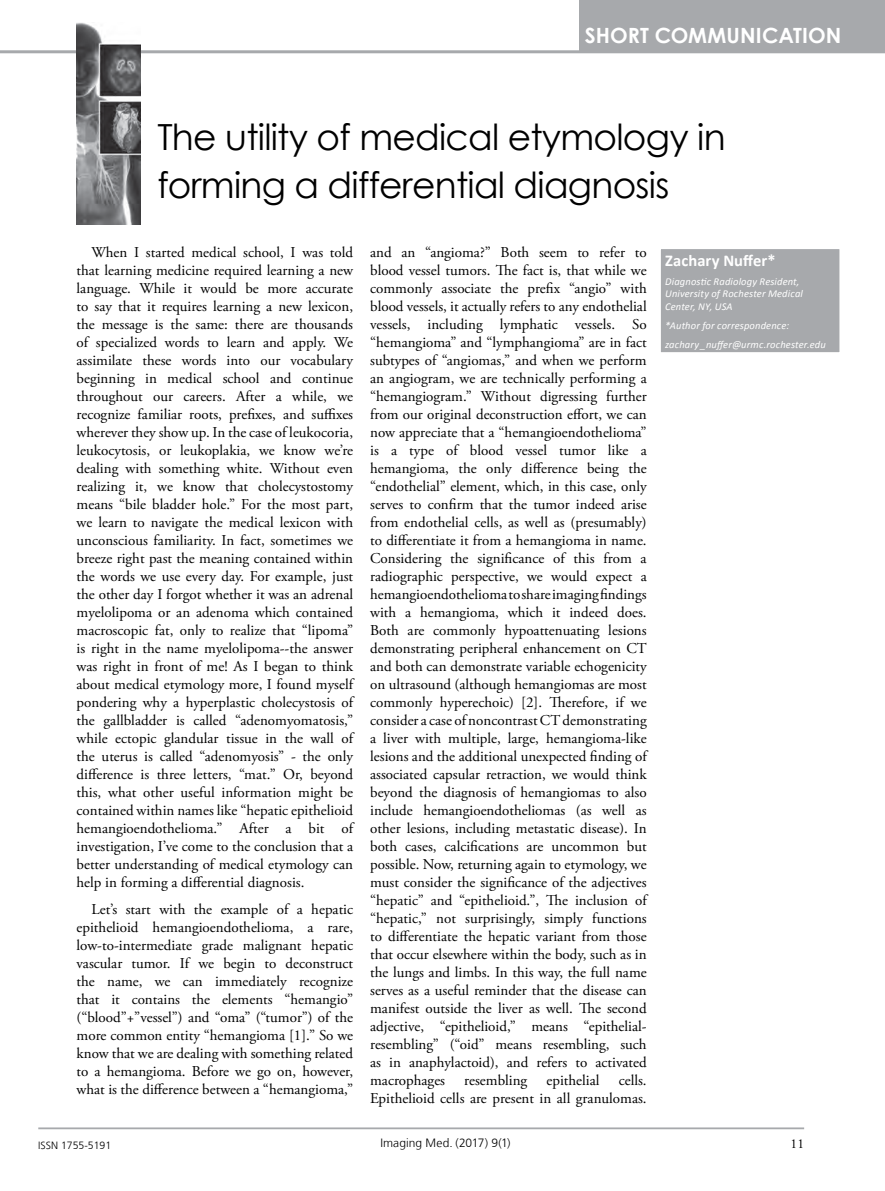
<style>
.page{position:relative;width:885px;height:1191px;background:#fff}
.page>*{position:absolute;margin:0;border:0;box-sizing:border-box;transform-origin:0 0}
.t1{font:36px/48px "Century Gothic";letter-spacing:-.02em;color:#000}
.t2{font:700 21px "Century Gothic";letter-spacing:.005em;color:#fff}
.author{font:700 16.5px "Calibri";color:#fff}
.t3{font:15px/18px "Adobe Garamond Pro";color:#000;text-align:justify}
.t4{font:13.5px "Adobe Garamond Pro";color:#000}
.t5{font:300 12px "Frutiger LT";letter-spacing:.005em;color:#000}
.correspondence{font:italic 10.5px/12.6px "Calibri";letter-spacing:.015em;color:#fff}
.t6{font:300 10.5px "Frutiger LT";color:#000}
</style>
<div class="page">
<hr style="left:0;top:50px;width:884px;height:3px;background:#a7a9ac">
<hr style="left:38px;top:1127px;width:766px;height:2px;background:#a7a9ac">
<div style="left:579px;top:0;width:305px;height:53px;background:#a7a9ac"></div>
<img style="left:77px;top:22px;width:63px;height:203px">
<div style="left:659px;top:248px;width:181px;height:106px;background:#a7a9ac"></div>
<div style="left:657px;top:246px;width:185px;height:109px;border:3px solid #fff"></div>
<h2 class="t2" style="left:584px;top:19px;width:258px">SHORT COMMUNICATION</h2>
<p class="t1" style="left:157px;top:113px;width:569px">The utility of medical etymology in forming a differential diagnosis</p>
<p class="t3" style="left:77px;top:244px;width:278px;text-indent:15px">When I started medical school, I was told that learning medicine required learning a new language. While it would be more accurate to say that it requires learning a new lexicon, the message is the same: there are thousands of specialized words to learn and apply. We assimilate these words into our vocabulary beginning in medical school and continue throughout our careers. After a while, we recognize familiar roots, prefixes, and suffixes wherever they show up. In the case of leukocoria, leukocytosis, or leukoplakia, we know we’re dealing with something white. Without even realizing it, we know that cholecystostomy means “bile bladder hole.” For the most part, we learn to navigate the medical lexicon with unconscious familiarity. In fact, sometimes we breeze right past the meaning contained within the words we use every day. For example, just the other day I forgot whether it was an adrenal myelolipoma or an adenoma which contained macroscopic fat, only to realize that “lipoma” is right in the name myelolipoma--the answer was right in front of me! As I began to think about medical etymology more, I found myself pondering why a hyperplastic cholecystosis of the gallbladder is called “adenomyomatosis,” while ectopic glandular tissue in the wall of the uterus is called “adenomyosis” - the only difference is three letters, “mat.” Or, beyond this, what other useful information might be contained within names like “hepatic epithelioid hemangioendothelioma.” After a bit of investigation, I’ve come to the conclusion that a better understanding of medical etymology can help in forming a differential diagnosis.</p>
<p class="t3" style="left:77px;top:900px;width:278px;text-indent:15px">Let’s start with the example of a hepatic epithelioid hemangioendothelioma, a rare, low-to-intermediate grade malignant hepatic vascular tumor. If we begin to deconstruct the name, we can immediately recognize that it contains the elements “hemangio” (“blood”+”vessel”) and “oma” (“tumor”) of the more common entity “hemangioma [1].” So we know that we are dealing with something related to a hemangioma. Before we go on, however, what is the difference between a “hemangioma,”</p>
<p class="t3" style="left:370px;top:244px;width:278px">and an “angioma?” Both seem to refer to blood vessel tumors. The fact is, that while we commonly associate the prefix “angio” with blood vessels, it actually refers to any endothelial vessels, including lymphatic vessels. So “hemangioma” and “lymphangioma” are in fact subtypes of “angiomas,” and when we perform an angiogram, we are technically performing a “hemangiogram.” Without digressing further from our original deconstruction effort, we can now appreciate that a “hemangioendothelioma” is a type of blood vessel tumor like a hemangioma, the only difference being the “endothelial” element, which, in this case, only serves to confirm that the tumor indeed arise from endothelial cells, as well as (presumably) to differentiate it from a hemangioma in name.<br>Considering the significance of this from a radiographic perspective, we would expect a hemangioendothelioma to share imaging findings with a hemangioma, which it indeed does.<br>Both are commonly hypoattenuating lesions demonstrating peripheral enhancement on CT and both can demonstrate variable echogenicity on ultrasound (although hemangiomas are most commonly hyperechoic) [2]. Therefore, if we consider a case of noncontrast CT demonstrating a liver with multiple, large, hemangioma-like lesions and the additional unexpected finding of associated capsular retraction, we would think beyond the diagnosis of hemangiomas to also include hemangioendotheliomas (as well as other lesions, including metastatic disease). In both cases, calcifications are uncommon but possible. Now, returning again to etymology, we must consider the significance of the adjectives “hepatic” and “epithelioid.”, The inclusion of “hepatic,” not surprisingly, simply functions to differentiate the hepatic variant from those that occur elsewhere within the body, such as in the lungs and limbs. In this way, the full name serves as a useful reminder that the disease can manifest outside the liver as well. The second adjective, “epithelioid,” means “epithelial&shy;resembling” (“oid” means resembling, such as in anaphylactoid), and refers to activated macrophages</p>
<p class="t3" style="left:370px;top:1072px;width:278px;text-align:right">cells.<br>Epithelioid cells are present in all granulomas.</p>
<p class="t3" style="left:464px;top:1072px;width:64px">resembling</p>
<p class="t3" style="left:546px;top:1072px;width:54px">epithelial</p>
<p class="author" style="left:665px;top:250px;width:112px">Zachary Nuffer*</p>
<p class="correspondence" style="left:665px;top:274px;width:139px">Diagnostic Radiology Resident,<br>University of Rochester Medical<br>Center, NY, USA</p>
<p class="correspondence" style="left:665px;top:319px;width:126px">*Author for correspondence:</p>
<p class="correspondence" style="left:665px;top:338px;width:162px">zachary_nuffer@urmc.rochester.edu</p>
<p class="t6" style="left:38px;top:1139px;width:74px">ISSN 1755-5191</p>
<p class="t5" style="left:380px;top:1136px;width:132px">Imaging Med. (2017) 9(1)</p>
<p class="t4" style="left:790px;top:1136px;width:15px">11</p>
</div>
